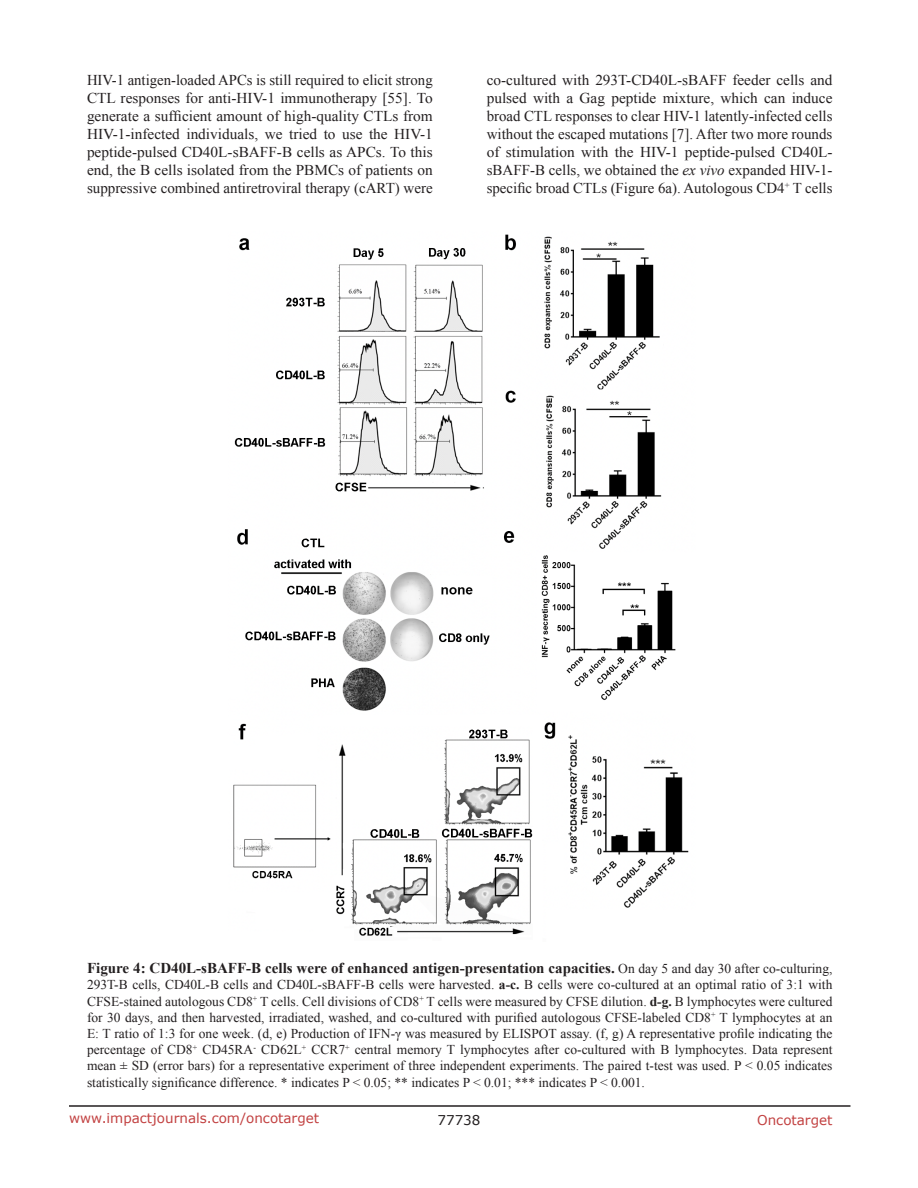
<style>
.page{position:relative;width:918px;height:1188px;background:#fff}
.page>*{position:absolute;margin:0;border:0;box-sizing:border-box;transform-origin:0 0}
.BodyText{font:15px/18px "Times New Roman";color:#231f20;text-align:justify}
.figuretext{font:700 15px "Times New Roman";color:#231f20}
.figuretext-2{font:13.5px/16.2px "Times New Roman";color:#231f20;text-align:justify}
.t1{font:13.5px "Verdana";color:#c24141}
.t2{font:13.5px "Verdana";color:#231f20}
.s1{font-style:italic}
.s2{font-weight:400;font-size:13.5px}
.s3{font-weight:700}
</style>
<div class="page">
<hr style="left:69px;top:1105px;width:781px;height:2px;background:#231f20">
<img style="left:233px;top:234px;width:456px;height:702px">
<p class="BodyText" style="left:87px;top:71px;width:347px">HIV-1 antigen-loaded APCs is still required to elicit strong CTL responses for anti-HIV-1 immunotherapy [55]. To generate a sufficient amount of high-quality CTLs from HIV-1-infected individuals, we tried to use the HIV-1 peptide-pulsed CD40L-sBAFF-B cells as APCs. To this end, the B cells isolated from the PBMCs of patients on suppressive combined antiretroviral therapy (cART) were</p>
<p class="BodyText" style="left:487px;top:71px;width:347px">co-cultured with 293T-CD40L-sBAFF feeder cells and pulsed with a Gag peptide mixture, which can induce broad CTL responses to clear HIV-1 latently-infected cells without the escaped mutations [7]. After two more rounds of stimulation with the HIV-1 peptide-pulsed CD40L&shy;sBAFF-B cells, we obtained the <span class="s1">ex vivo</span> expanded HIV-1- specific broad CTLs (Figure 6a). Autologous CD4<sup>+</sup> T cells</p>
<p class="figuretext" style="left:87px;top:958px;width:747px">Figure 4: CD40L-sBAFF-B cells were of enhanced antigen-presentation capacities. <span class="s2">On day 5 and day 30 after co-culturing,</span></p>
<p class="figuretext-2" style="left:87px;top:977px;width:747px">293T-B cells, CD40L-B cells and CD40L-sBAFF-B cells were harvested. <span class="s3">a-c.</span> B cells were co-cultured at an optimal ratio of 3:1 with CFSE-stained autologous CD8<sup>+</sup> T cells. Cell divisions of CD8<sup>+</sup> T cells were measured by CFSE dilution. <span class="s3">d-g.</span> B lymphocytes were cultured for 30 days, and then harvested, irradiated, washed, and co-cultured with purified autologous CFSE-labeled CD8<sup>+</sup> T lymphocytes at an E: T ratio of 1:3 for one week. (d, e) Production of IFN-γ was measured by ELISPOT assay. (f, g) A representative profile indicating the percentage of CD8<sup>+</sup> CD45RA<sup>-</sup> CD62L<sup>+</sup> CCR7<sup>+</sup> central memory T lymphocytes after co-cultured with B lymphocytes. Data represent mean ± SD (error bars) for a representative experiment of three independent experiments. The paired t-test was used. P &lt; 0.05 indicates statistically significance difference. * indicates P &lt; 0.05; ** indicates P &lt; 0.01; *** indicates P &lt; 0.001.</p>
<p class="t1" style="left:69px;top:1109px;width:252px">www.impactjournals.com/oncotarget</p>
<p class="t2" style="left:438px;top:1111px;width:44px">77738</p>
<p class="t1" style="left:757px;top:1111px;width:77px">Oncotarget</p>
</div>
